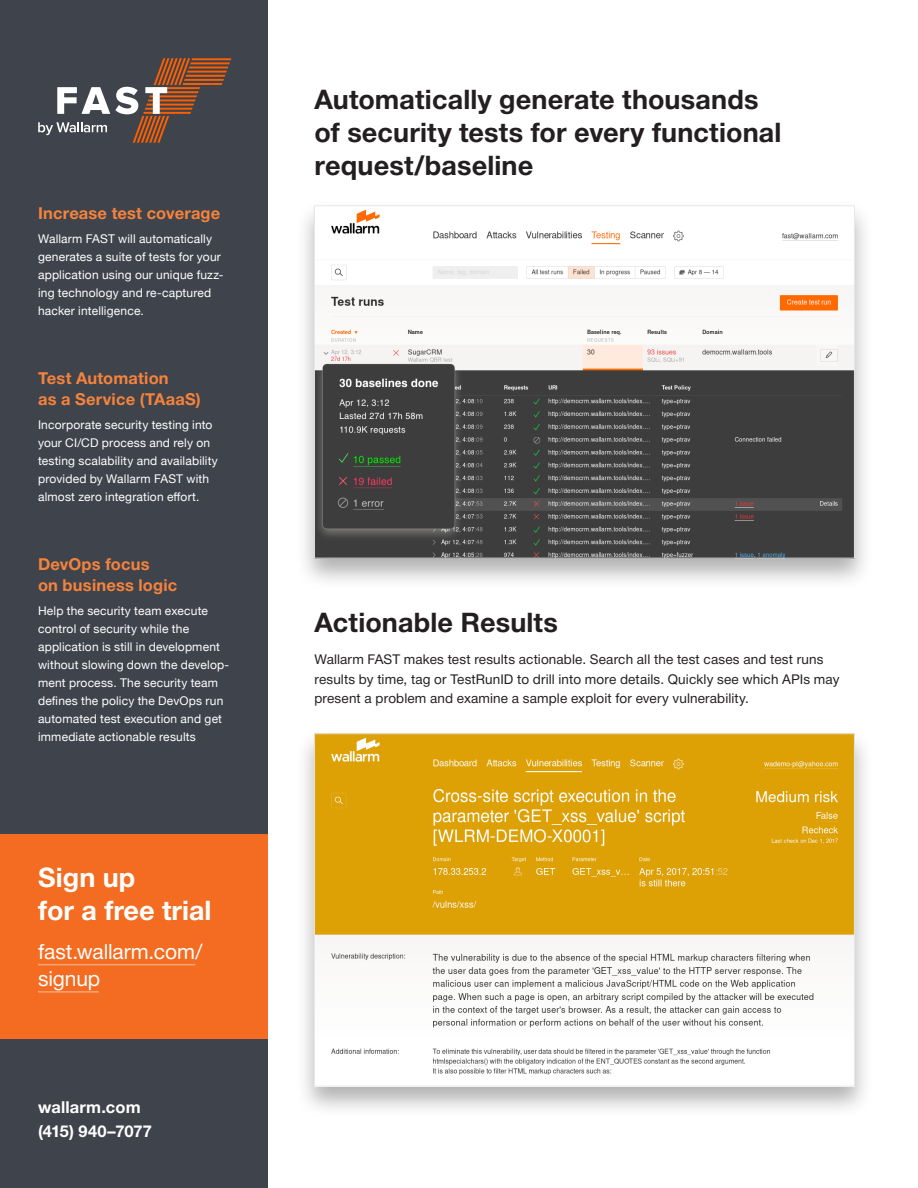
<style>
.page{position:relative;width:918px;height:1188px;background:#fff}
.page>*{position:absolute;margin:0;border:0;box-sizing:border-box;transform-origin:0 0}
.t1{font:700 27px/33px "Helvetica Neue Cyr";letter-spacing:.005em;color:#231f20}
.t2{font:700 27px/33px "Helvetica Neue Cyr";color:#fff}
.t3{font:21px/27px "Helvetica Neue Cyr";letter-spacing:-.005em;color:#fff}
.t4{font:700 16.5px/21px "Helvetica Neue Cyr";letter-spacing:.01em;color:#f5833c}
.t5{font:700 16.5px/24px "Helvetica Neue Cyr";letter-spacing:.01em;color:#fff}
.t6{font:13.5px/19.5px "Helvetica Neue Cyr";letter-spacing:.01em;color:#231f20}
.t7{font:12px/18px "Helvetica Neue";letter-spacing:.015em;color:#fff}
</style>
<div class="page">
<div style="left:295px;top:727px;width:578px;height:391px;background:#231f20;opacity:.35"></div>
<img style="left:316px;top:735px;width:537px;height:349px">
<div style="left:295px;top:199px;width:578px;height:391px;background:#231f20;opacity:.35"></div>
<img style="left:316px;top:208px;width:537px;height:348px">
<div style="left:0;top:0;width:268px;height:1188px;background:#3f434c"></div>
<div style="left:0;top:834px;width:268px;height:204px;background:#f36c21"></div>
<hr style="left:38px;top:991px;width:61px;height:2px;background:#fff">
<hr style="left:38px;top:964px;width:157px;height:1px;background:#fff">
<svg style="left:38px;top:58px;width:193px;height:85px"></svg>
<h3 class="t4" style="left:38px;top:203px;width:184px">Increase test coverage</h3>
<p class="t7" style="left:38px;top:231px;width:187px">Wallarm FAST will automatically generates a suite of tests for your application using our unique fuzz&shy;ing technology and re-captured hacker intelligence.</p>
<h3 class="t4" style="left:38px;top:368px;width:164px">Test Automation<br>as a Service (TAaaS)</h3>
<p class="t7" style="left:38px;top:417px;width:181px">Incorporate security testing into your CI/CD process and rely on testing scalability and availability provided by Wallarm FAST with almost zero integration effort.</p>
<h3 class="t4" style="left:38px;top:554px;width:141px">DevOps focus<br>on business logic</h3>
<p class="t7" style="left:38px;top:603px;width:193px">Help the security team execute control of security while the application is still in development without slowing down the develop&shy;ment process. The security team defines the policy the DevOps run automated test execution and get immediate actionable results</p>
<h1 class="t2" style="left:38px;top:861px;width:175px">Sign up<br>for a free trial</h1>
<h2 class="t3" style="left:38px;top:939px;width:166px">fast.wallarm.com/ signup</h2>
<h3 class="t5" style="left:38px;top:1096px;width:115px">wallarm.com (415) 940–7077</h3>
<h1 class="t1" style="left:314px;top:83px;width:469px">Automatically generate thousands of security tests for every functional request/baseline</h1>
<h1 class="t1" style="left:314px;top:606px;width:245px">Actionable Results</h1>
<p class="t6" style="left:314px;top:650px;width:527px">Wallarm FAST makes test results actionable. Search all the test cases and test runs results by time, tag or TestRunID to drill into more details. Quickly see which APIs may present a problem and examine a sample exploit for every vulnerability.</p>
</div>
